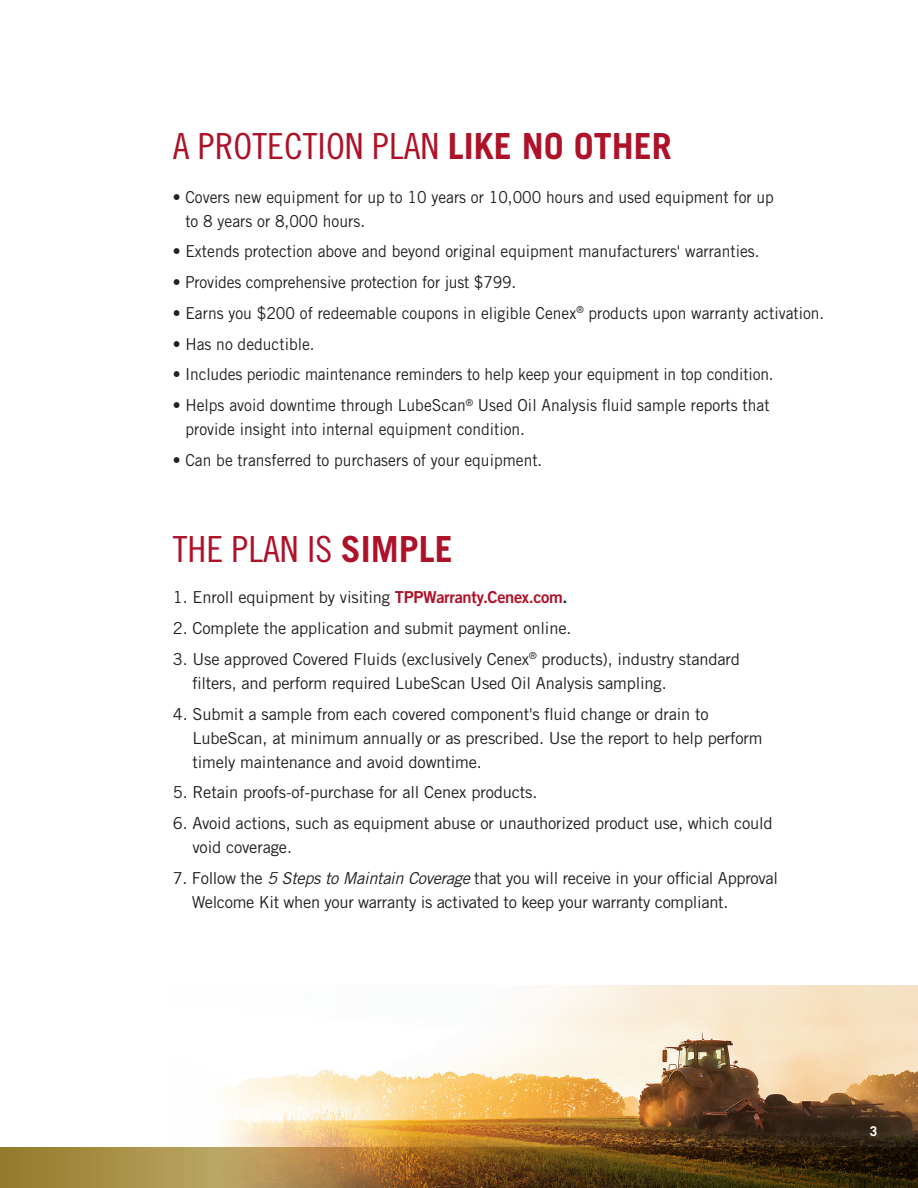
<style>
.page{position:relative;width:918px;height:1188px;background:#fff}
.page>*{position:absolute;margin:0;border:0;box-sizing:border-box;transform-origin:0 0}
.t1{font:36px "Trade Gothic LT Std Cn 18";color:#ae1229;scale:1.05 1}
.t2{font:16.5px/24px "Trade Gothic LT Std";letter-spacing:-.01em;color:#231f20}
.t3{font:16.5px/24px "Trade Gothic LT Std";letter-spacing:-.01em;color:#231f20;scale:.95 1}
.t4{font:700 13.5px "Trade Gothic LT Std";color:#fff}
.s1{font-family:"Trade Gothic LT Std";font-weight:700}
.s2{font-family:"Trade Gothic LT Std Bd 2";color:#ae1229}
.s3{font-family:"Trade Gothic LT Std Bd 2"}
.s4{font-style:italic}
</style>
<div class="page">
<img style="left:173px;top:986px;width:745px;height:162px">
<svg style="left:0;top:1148px;width:918px;height:40px"></svg>
<h1 class="t1" style="left:173px;top:125px;width:477px">A PROTECTION PLAN <span class="s1">LIKE NO OTHER</span></h1>
<p class="t3" style="left:185px;top:184px;width:621px;text-indent:-13px">• Covers new equipment for up to 10 years or 10,000 hours and used equipment for up to 8 years or 8,000 hours.</p>
<p class="t3" style="left:173px;top:239px;width:619px">• Extends protection above and beyond original equipment manufacturers' warranties.</p>
<p class="t3" style="left:173px;top:270px;width:363px">• Provides comprehensive protection for just $799.</p>
<p class="t3" style="left:173px;top:301px;width:687px">• Earns you $200 of redeemable coupons in eligible Cenex<sup>®</sup> products upon warranty activation.</p>
<p class="t3" style="left:173px;top:331px;width:151px">• Has no deductible.</p>
<p class="t3" style="left:173px;top:362px;width:634px">• Includes periodic maintenance reminders to help keep your equipment in top condition.</p>
<p class="t3" style="left:185px;top:393px;width:616px;text-indent:-13px">• Helps avoid downtime through LubeScan<sup>®</sup> Used Oil Analysis fluid sample reports that provide insight into internal equipment condition.</p>
<p class="t3" style="left:173px;top:448px;width:391px">• Can be transferred to purchasers of your equipment.</p>
<h1 class="t1" style="left:173px;top:528px;width:268px">THE PLAN IS <span class="s1">SIMPLE</span></h1>
<p class="t2" style="left:173px;top:585px;width:396px">1. Enroll equipment by visiting <span class="s2">TPPWarranty.Cenex.com</span><span class="s3">.</span></p>
<p class="t2" style="left:173px;top:616px;width:400px">2. Complete the application and submit payment online.</p>
<p class="t2" style="left:192px;top:647px;width:549px;text-indent:-20px">3. Use approved Covered Fluids (exclusively Cenex<sup>®</sup> products), industry standard filters, and perform required LubeScan Used Oil Analysis sampling.</p>
<p class="t2" style="left:192px;top:701px;width:572px;text-indent:-20px">4. Submit a sample from each covered component's fluid change or drain to<br>LubeScan, at minimum annually or as prescribed. Use the report to help perform timely maintenance and avoid downtime.</p>
<p class="t2" style="left:173px;top:780px;width:366px">5. Retain proofs-of-purchase for all Cenex products.</p>
<p class="t2" style="left:192px;top:811px;width:582px;text-indent:-20px">6. Avoid actions, such as equipment abuse or unauthorized product use, which could void coverage.</p>
<p class="t2" style="left:192px;top:866px;width:588px;text-indent:-19px">7. Follow the <span class="s4">5 Steps to Maintain Coverage</span> that you will receive in your official Approval<br>Welcome Kit when your warranty is activated to keep your warranty compliant.</p>
<p class="t4" style="left:870px;top:1123px;width:9px">3</p>
</div>
